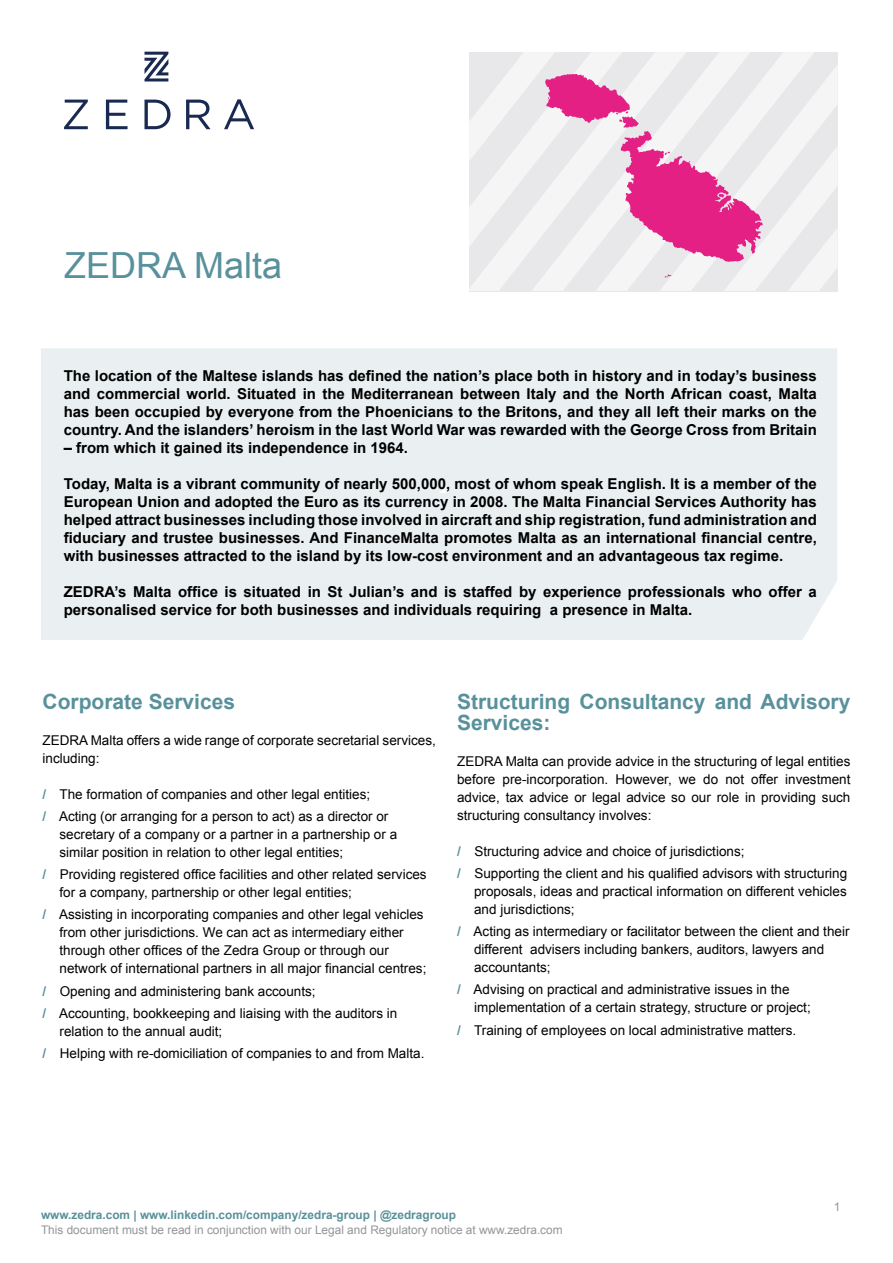
<style>
.page{position:relative;width:893px;height:1263px;background:#fff}
.page>*{position:absolute;margin:0;border:0;box-sizing:border-box;transform-origin:0 0}
.t1{font:36px "Arial";color:#58919b}
.t2{font:700 21px/21px "Arial";color:#58919b}
.t3{font:700 15px/18px "Arial";color:#000;text-align:justify}
.t4{font:13.5px/18px "Arial";color:#000}
.t5{font:12px "Arial";color:#939598}
.t6{font:11.85px "Arial";color:#939598}
.t7{font:700 11.85px "Arial";color:#58919b}
.s1{font-weight:700;color:#58919b}
</style>
<div class="page">
<div style="left:41px;top:348px;width:796px;height:292px;background:#eaf0f1"></div>
<svg style="left:439px;top:486px;width:7px;height:7px"></svg>
<svg style="left:64px;top:99px;width:190px;height:30px"></svg>
<svg style="left:144px;top:52px;width:24px;height:29px"></svg>
<svg style="left:469px;top:52px;width:369px;height:239px"></svg>
<h1 class="t1" style="left:64px;top:241px;width:220px">ZEDRA Malta</h1>
<p class="t3" style="left:64px;top:367px;width:754px">The location of the Maltese islands has defined the nation’s place both in history and in today’s business and commercial world. Situated in the Mediterranean between Italy and the North African coast, Malta has been occupied by everyone from the Phoenicians to the Britons, and they all left their marks on the country. And the islanders’ heroism in the last World War was rewarded with the George Cross from Britain</p>
<p class="t3" style="left:64px;top:439px;width:346px">– from which it gained its independence in 1964.</p>
<p class="t3" style="left:64px;top:475px;width:755px">Today, Malta is a vibrant community of nearly 500,000, most of whom speak English. It is a member of the European Union and adopted the Euro as its currency in 2008. The Malta Financial Services Authority has helped attract businesses including those involved in aircraft and ship registration, fund administration and fiduciary and trustee businesses. And FinanceMalta promotes Malta as an international financial centre, with businesses attracted to the island by its low-cost environment and an advantageous tax regime.</p>
<p class="t3" style="left:64px;top:583px;width:754px">ZEDRA’s Malta office is situated in St Julian’s and is staffed by experience professionals who offer a personalised service for both businesses and individuals requiring a presence in Malta.</p>
<h2 class="t2" style="left:43px;top:691px;width:194px">Corporate Services</h2>
<p class="t4" style="left:43px;top:731px;width:395px">ZEDRA Malta offers a wide range of corporate secretarial services, including:</p>
<p class="t4" style="left:43px;top:783px;width:347px;line-height:22.2px"><span class="s1">/</span> The formation of companies and other legal entities;<br><span class="s1">/</span> Acting (or arranging for a person to act) as a director or</p>
<p class="t4" style="left:60px;top:825px;width:339px">secretary of a company or a partner in a partnership or a similar position in relation to other legal entities;</p>
<p class="t4" style="left:60px;top:865px;width:369px;text-indent:-17px"><span class="s1">/</span> Providing registered office facilities and other related services for a company, partnership or other legal entities;</p>
<p class="t4" style="left:60px;top:906px;width:368px;text-indent:-17px"><span class="s1">/</span> Assisting in incorporating companies and other legal vehicles from other jurisdictions. We can act as intermediary either through other offices of the Zedra Group or through our network of international partners in all major financial centres;</p>
<p class="t4" style="left:43px;top:980px;width:356px;line-height:22.2px"><span class="s1">/</span> Opening and administering bank accounts;<br><span class="s1">/</span> Accounting, bookkeeping and liaising with the auditors in</p>
<p class="t4" style="left:43px;top:1020px;width:383px;line-height:22.2px;text-indent:17px">relation to the annual audit;<br><span class="s1">/</span> Helping with re-domiciliation of companies to and from Malta.</p>
<h2 class="t2" style="left:457px;top:691px;width:395px">Structuring Consultancy and Advisory<br>Services:</h2>
<p class="t4" style="left:457px;top:752px;width:395px;text-align:justify">ZEDRA Malta can provide advice in the structuring of legal entities before pre-incorporation. However, we do not offer investment advice, tax advice or legal advice so our role in providing such structuring consultancy involves:</p>
<p class="t4" style="left:457px;top:840px;width:392px;line-height:22.2px"><span class="s1">/</span> Structuring advice and choice of jurisdictions;<br><span class="s1">/</span> Supporting the client and his qualified advisors with structuring</p>
<p class="t4" style="left:474px;top:882px;width:374px">proposals, ideas and practical information on different vehicles and jurisdictions;</p>
<p class="t4" style="left:474px;top:922px;width:377px;text-indent:-17px"><span class="s1">/</span> Acting as intermediary or facilitator between the client and their different advisers including bankers, auditors, lawyers and accountants;</p>
<p class="t4" style="left:474px;top:981px;width:338px;text-indent:-17px"><span class="s1">/</span> Advising on practical and administrative issues in the implementation of a certain strategy, structure or project;</p>
<p class="t4" style="left:457px;top:1021px;width:341px"><span class="s1">/</span> Training of employees on local administrative matters.</p>
<p class="t7" style="left:41px;top:1207px;width:417px">www.zedra.com | www.linkedin.com/company/zedra-group | @zedragroup</p>
<p class="t6" style="left:41px;top:1222px;width:523px">This document must be read in conjunction with our Legal and Regulatory notice at www.zedra.com</p>
<p class="t5" style="left:834px;top:1199px;width:8px">1</p>
</div>
